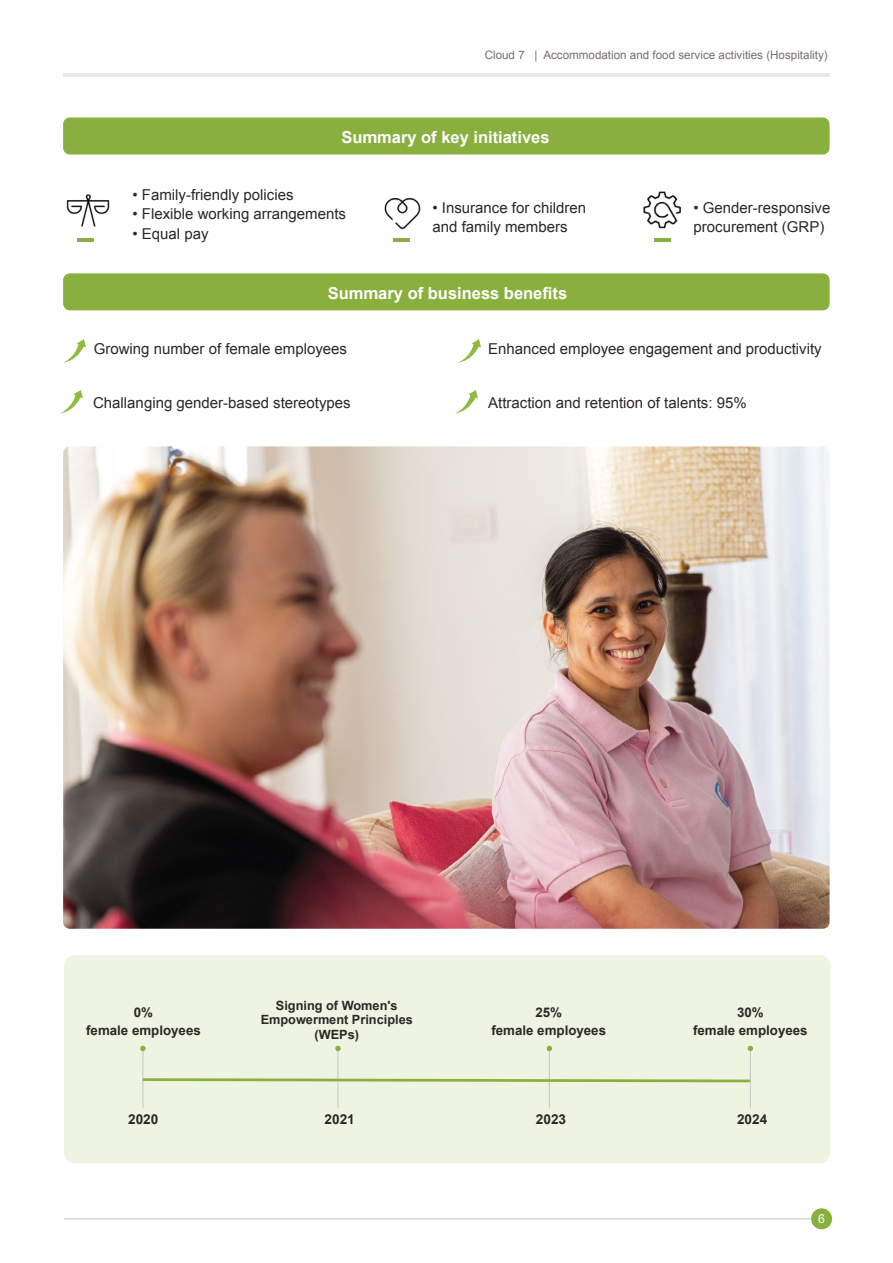
<style>
.page{position:relative;width:893px;height:1263px;background:#fff}
.page>*{position:absolute;margin:0;border:0;box-sizing:border-box;transform-origin:0 0}
.t1{font:700 16.5px "Arial";color:#fff}
.t2{font:15px/19.5px "Arial";color:#2b2728}
.t3{font:700 13.65px "Arial";color:#2b2728}
.t4{font:700 13.35px/17.7px "Arial";color:#2b2728;text-align:center}
.t5{font:700 12.75px/14.5px "Arial";color:#2b2728;text-align:center}
.t6{font:12.3px "Arial";color:#fff}
.t7{font:11.7px "Arial";color:#776e6c}
</style>
<div class="page">
<img style="left:63px;top:446px;width:767px;height:483px">
<div style="left:64px;top:955px;width:766px;height:208px;background:#eff4e2;border-radius:11px"></div>
<hr style="left:143px;top:1046px;width:1px;height:62px;background:#c6c5c4">
<svg style="left:140px;top:1046px;width:6px;height:5px"></svg>
<hr style="left:63px;top:73px;width:767px;height:4px;background:#e9e9e9">
<hr style="left:338px;top:1046px;width:1px;height:62px;background:#c6c5c4">
<svg style="left:335px;top:1046px;width:6px;height:5px"></svg>
<hr style="left:549px;top:1046px;width:1px;height:62px;background:#c6c5c4">
<svg style="left:547px;top:1046px;width:5px;height:5px"></svg>
<svg style="left:143px;top:1078px;width:607px;height:4px"></svg>
<div style="left:63px;top:118px;width:767px;height:36px;background:#89b03f;border-radius:7px"></div>
<hr style="left:750px;top:1046px;width:1px;height:62px;background:#c6c5c4">
<svg style="left:748px;top:1046px;width:5px;height:5px"></svg>
<hr style="left:64px;top:1218px;width:765px;height:1px;background:#c6c5c4">
<div style="left:811px;top:1208px;width:21px;height:21px;background:#89b03f;border-radius:10px"></div>
<div style="left:63px;top:273px;width:767px;height:37px;background:#89b03f;border-radius:7px"></div>
<hr style="left:393px;top:238px;width:17px;height:3px;background:#89b03f">
<svg style="left:61px;top:390px;width:22px;height:23px"></svg>
<svg style="left:63px;top:339px;width:23px;height:24px"></svg>
<svg style="left:456px;top:390px;width:22px;height:23px"></svg>
<svg style="left:458px;top:339px;width:23px;height:24px"></svg>
<img style="left:384px;top:198px;width:37px;height:32px">
<hr style="left:654px;top:238px;width:17px;height:3px;background:#89b03f">
<img style="left:66px;top:194px;width:44px;height:48px">
<img style="left:643px;top:191px;width:38px;height:38px">
<p class="t7" style="left:485px;top:48px;width:344px">Cloud 7 | Accommodation and food service activities (Hospitality)</p>
<p class="t1" style="left:341px;top:126px;width:210px">Summary of key initiatives</p>
<p class="t2" style="left:132px;top:185px;width:163px">• Family-friendly policies</p>
<p class="t2" style="left:132px;top:204px;width:215px">• Flexible working arrangements</p>
<p class="t2" style="left:132px;top:224px;width:78px">• Equal pay</p>
<p class="t2" style="left:432px;top:198px;width:155px">• Insurance for children and family members</p>
<p class="t1" style="left:328px;top:282px;width:241px">Summary of business benefits</p>
<p class="t2" style="left:693px;top:198px;width:138px">• Gender-responsive procurement (GRP)</p>
<p class="t2" style="left:94px;top:339px;width:255px">Growing number of female employees</p>
<p class="t2" style="left:488px;top:339px;width:335px">Enhanced employee engagement and productivity</p>
<p class="t2" style="left:93px;top:393px;width:259px">Challanging gender-based stereotypes</p>
<p class="t2" style="left:488px;top:393px;width:260px">Attraction and retention of talents: 95%</p>
<p class="t5" style="left:261px;top:998px;width:154px">Signing of Women's<br>Empowerment Principles (WEPs)</p>
<p class="t4" style="left:86px;top:1004px;width:116px">0%<br>female employees</p>
<p class="t4" style="left:693px;top:1004px;width:116px">30%<br>female employees</p>
<p class="t4" style="left:491px;top:1004px;width:116px">25%<br>female employees</p>
<p class="t3" style="left:128px;top:1110px;width:32px">2020</p>
<p class="t3" style="left:325px;top:1110px;width:32px">2021</p>
<p class="t3" style="left:737px;top:1110px;width:32px">2024</p>
<p class="t3" style="left:536px;top:1110px;width:32px">2023</p>
<p class="t6" style="left:818px;top:1211px;width:8px">6</p>
</div>
